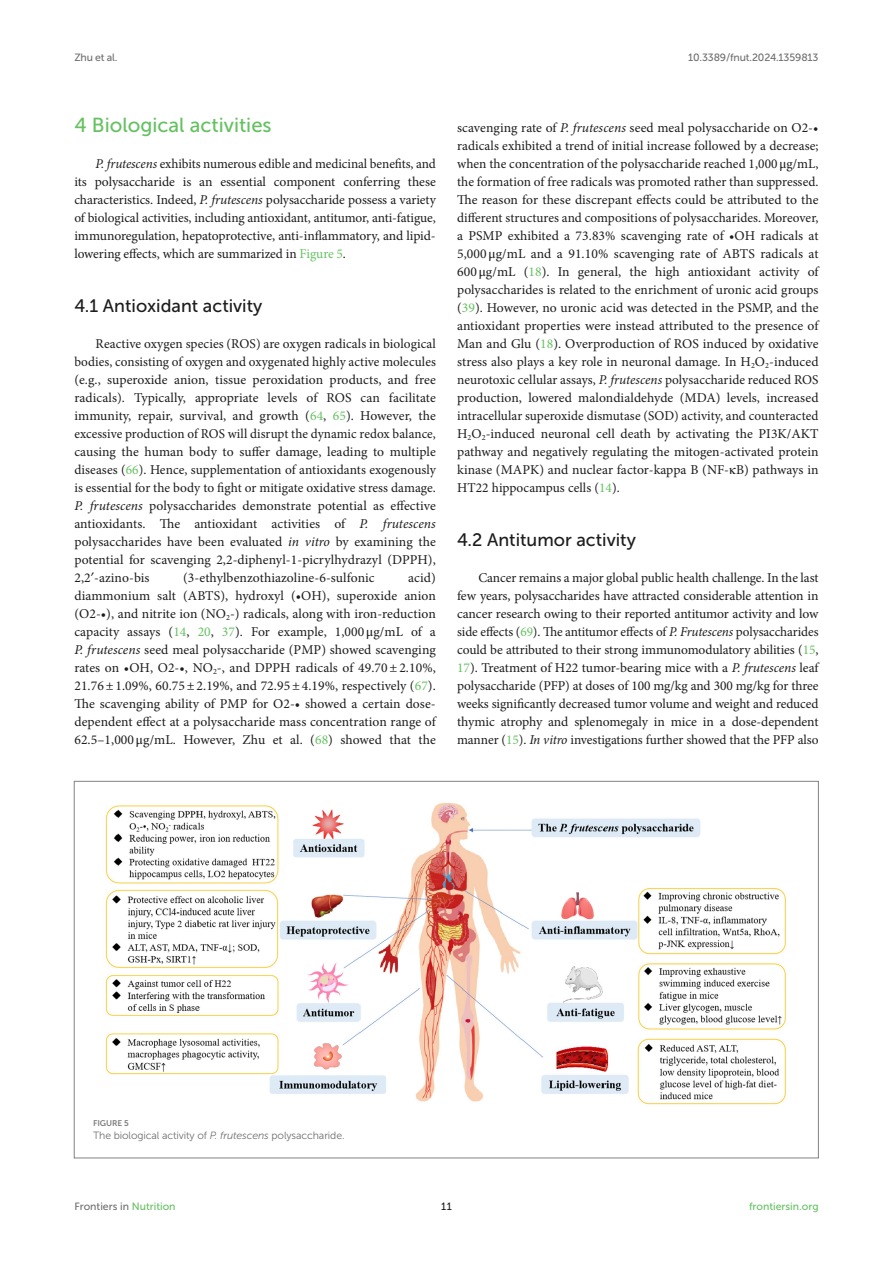
<style>
.page{position:relative;width:893px;height:1263px;background:#fff}
.page>*{position:absolute;margin:0;border:0;box-sizing:border-box;transform-origin:0 0}
.HEAD_1{font:20.25px "Museo Sans 500";color:#65c161}
.HEAD_2{font:18px "Museo Sans 500";color:#1b1c1b}
.TEXT_FLUSH{font:13.5px/18px "Minion Pro";color:#1b1c1b;text-align:justify}
.t1{font:10.5px "Museo Sans 500";letter-spacing:-.015em;color:#706f70}
.FIG_LEG{font:10.5px "Museo Sans 300";letter-spacing:-.01em;color:#706f70}
.t2{font:10.5px "Museo Sans 500";color:#65c161}
.t3{font:10.5px "Museo Sans 500";color:#1b1c1b}
.FIG_HD{font:8.25px "Museo Sans 700";letter-spacing:-.01em;color:#7e7f7f}
.s1{font-style:italic}
.s2{color:#65c161}
.s3{font-family:"Gentium Plus"}
.s4{font-family:"STIX General"}
</style>
<div class="page">
<img style="left:105px;top:802px;width:682px;height:303px">
<p class="t1" style="left:74px;top:51px;width:45px">Zhu et al.</p>
<p class="t1" style="left:688px;top:51px;width:132px">10.3389/fnut.2024.1359813</p>
<p class="HEAD_1" style="left:74px;top:114px;width:199px">4 Biological activities</p>
<p class="TEXT_FLUSH" style="left:74px;top:155px;width:363px;text-indent:21px"><span class="s1">P. frutescens</span> exhibits numerous edible and medicinal benefits, and its polysaccharide is an essential component conferring these characteristics. Indeed, <span class="s1">P. frutescens</span> polysaccharide possess a variety of biological activities, including antioxidant, antitumor, anti-fatigue, immunoregulation, hepatoprotective, anti-inflammatory, and lipid&shy;lowering effects, which are summarized in <span class="s2">Figure 5</span>.</p>
<p class="HEAD_2" style="left:74px;top:296px;width:189px">4.1 Antioxidant activity</p>
<p class="TEXT_FLUSH" style="left:74px;top:335px;width:363px;text-indent:21px">Reactive oxygen species (ROS) are oxygen radicals in biological bodies, consisting of oxygen and oxygenated highly active molecules (e.g., superoxide anion, tissue peroxidation products, and free radicals). Typically, appropriate levels of ROS can facilitate immunity, repair, survival, and growth (<span class="s2">64</span>, <span class="s2">65</span>). However, the excessive production of ROS will disrupt the dynamic redox balance, causing the human body to suffer damage, leading to multiple diseases (<span class="s2">66</span>). Hence, supplementation of antioxidants exogenously is essential for the body to fight or mitigate oxidative stress damage.<br><span class="s1">P. frutescens</span> polysaccharides demonstrate potential as effective antioxidants. The antioxidant activities of <span class="s1">P. frutescens </span>polysaccharides have been evaluated <span class="s1">in vitro</span> by examining the potential for scavenging 2,2-diphenyl-1-picrylhydrazyl (DPPH), 2,2<span class="s3">′</span>-azino-bis</p>
<p class="TEXT_FLUSH" style="left:74px;top:569px;width:363px;text-indent:334px">acid) diammonium salt (ABTS), hydroxyl (•OH), superoxide anion (O2-•), and nitrite ion (NO<sub>2</sub>-) radicals, along with iron-reduction capacity assays (<span class="s2">14</span>, <span class="s2">20</span>, <span class="s2">37</span>). For example, 1,000 <span class="s4">μ</span>g/mL of a <span class="s1">P. frutescens</span> seed meal polysaccharide (PMP) showed scavenging rates on •OH, O2-•, NO<sub>2</sub>-, and DPPH radicals of 49.70±2.10%, 21.76±1.09%, 60.75±2.19%, and 72.95±4.19%, respectively (<span class="s2">67</span>).<br>The scavenging ability of PMP for O2-• showed a certain dose&shy;dependent effect at a polysaccharide mass concentration range of 62.5–1,000 <span class="s4">μ</span>g/mL. However, Zhu et al. (<span class="s2">68</span>) showed that the</p>
<p class="TEXT_FLUSH" style="left:183px;top:569px;width:193px">(3-ethylbenzothiazoline-6-sulfonic</p>
<p class="TEXT_FLUSH" style="left:457px;top:119px;width:363px">scavenging rate of <span class="s1">P. frutescens</span> seed meal polysaccharide on O2-• radicals exhibited a trend of initial increase followed by a decrease; when the concentration of the polysaccharide reached 1,000 <span class="s4">μ</span>g/mL, the formation of free radicals was promoted rather than suppressed.<br>The reason for these discrepant effects could be attributed to the different structures and compositions of polysaccharides. Moreover, a PSMP exhibited a 73.83% scavenging rate of •OH radicals at 5,000 <span class="s4">μ</span>g/mL and a 91.10% scavenging rate of ABTS radicals at 600 <span class="s4">μ</span>g/mL (<span class="s2">18</span>). In general, the high antioxidant activity of polysaccharides is related to the enrichment of uronic acid groups (<span class="s2">39</span>). However, no uronic acid was detected in the PSMP, and the antioxidant properties were instead attributed to the presence of Man and Glu (<span class="s2">18</span>). Overproduction of ROS induced by oxidative stress also plays a key role in neuronal damage. In H<sub>2</sub>O<sub>2</sub>-induced neurotoxic cellular assays, <span class="s1">P. frutescens</span> polysaccharide reduced ROS production, lowered malondialdehyde (MDA) levels, increased intracellular superoxide dismutase (SOD) activity, and counteracted H<sub>2</sub>O<sub>2</sub>-induced neuronal cell death by activating the PI3K/AKT pathway and negatively regulating the mitogen-activated protein kinase (MAPK) and nuclear factor-kappa B (NF-<span class="s4">κ</span>B) pathways in HT22 hippocampus cells (<span class="s2">14</span>).</p>
<p class="HEAD_2" style="left:457px;top:530px;width:180px">4.2 Antitumor activity</p>
<p class="TEXT_FLUSH" style="left:457px;top:569px;width:363px;text-indent:21px">Cancer remains a major global public health challenge. In the last few years, polysaccharides have attracted considerable attention in cancer research owing to their reported antitumor activity and low side effects (<span class="s2">69</span>). The antitumor effects of <span class="s1">P. Frutescens</span> polysaccharides could be attributed to their strong immunomodulatory abilities (<span class="s2">15</span>, <span class="s2">17</span>). Treatment of H22 tumor-bearing mice with a <span class="s1">P. frutescens</span> leaf polysaccharide (PFP) at doses of 100 mg/kg and 300 mg/kg for three weeks significantly decreased tumor volume and weight and reduced thymic atrophy and splenomegaly in mice in a dose-dependent manner (<span class="s2">15</span>). <span class="s1">In vitro</span> investigations further showed that the PFP also</p>
<p class="FIG_HD" style="left:93px;top:1118px;width:37px">FIGURE 5</p>
<p class="FIG_LEG" style="left:93px;top:1130px;width:253px">The biological activity of <span class="s1">P. frutescens</span> polysaccharide.</p>
<p class="t1" style="left:74px;top:1200px;width:103px">Frontiers in <span class="s2">Nutrition</span></p>
<p class="t3" style="left:441px;top:1200px;width:12px">11</p>
<p class="t2" style="left:749px;top:1200px;width:71px">frontiersin.org</p>
</div>
